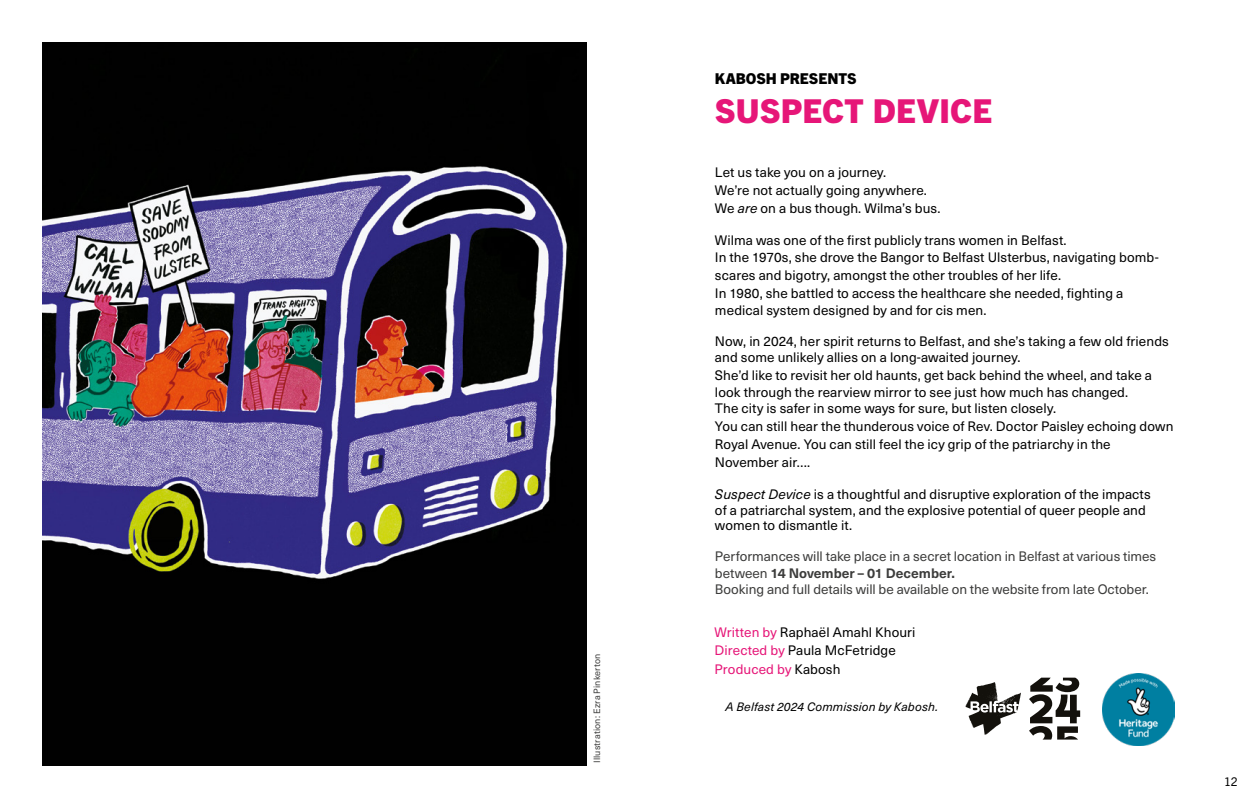
<style>
.page{position:relative;width:1259px;height:808px;background:#fff}
.page>*{position:absolute;margin:0;border:0;box-sizing:border-box;transform-origin:0 0}
.t1{font:800 33px "Trade Gothic Next LT Pro";letter-spacing:.005em;color:#e61678}
.t2{font:800 15px "Trade Gothic Next LT Pro";letter-spacing:-.005em;color:#000}
.t3{font:13.5px/17.9px "Neue Haas Unica W1 G";letter-spacing:.005em;color:#000}
.t4{font:13.5px/16.2px "Neue Haas Unica W1 G";letter-spacing:-.005em;color:#3c3c3b}
.t5{font:italic 12px "Neue Haas Unica W1 G";letter-spacing:.015em;color:#000}
.t6{font:12px "Trade Gothic Next LT Pro";color:#000}
.t7{font:9px "Neue Haas Unica W1 G";letter-spacing:.015em;color:#3c3c3b}
.s1{font-style:italic}
.s2{font-weight:700}
.s3{color:#e61678}
</style>
<div class="page">
<img style="left:43px;top:43px;width:544px;height:722px">
<svg style="left:1029px;top:678px;width:51px;height:61px"></svg>
<svg style="left:965px;top:682px;width:56px;height:53px"></svg>
<img style="left:1102px;top:673px;width:72px;height:72px">
<p class="t7" style="left:590px;top:763px;width:111px;rotate:-90deg">Illustration: Ezra Pinkerton</p>
<p class="t2" style="left:715px;top:68px;width:143px">KABOSH PRESENTS</p>
<h1 class="t1" style="left:715px;top:88px;width:279px">SUSPECT DEVICE</h1>
<p class="t3" style="left:715px;top:162px;width:227px">Let us take you on a journey.<br>We’re not actually going anywhere.<br>We <span class="s1">are</span> on a bus though. Wilma’s bus.</p>
<p class="t3" style="left:715px;top:230px;width:445px">Wilma was one of the first publicly trans women in Belfast.<br>In the 1970s, she drove the Bangor to Belfast Ulsterbus, navigating bomb&shy;scares and bigotry, amongst the other troubles of her life.<br>In 1980, she battled to access the healthcare she needed, fighting a medical system designed by and for cis men.</p>
<p class="t3" style="left:715px;top:332px;width:455px;line-height:15.8px">Now, in 2024, her spirit returns to Belfast, and she’s taking a few old friends and some unlikely allies on a long-awaited journey.</p>
<p class="t3" style="left:715px;top:366px;width:438px;line-height:16.8px">She’d like to revisit her old haunts, get back behind the wheel, and take a look through the rearview mirror to see just how much has changed.<br>The city is safer in some ways for sure, but listen closely.</p>
<p class="t3" style="left:715px;top:417px;width:460px">You can still hear the thunderous voice of Rev. Doctor Paisley echoing down<br>Royal Avenue. You can still feel the icy grip of the patriarchy in the<br>November air….</p>
<p class="t3" style="left:715px;top:485px;width:437px;line-height:15.8px"><span class="s1">Suspect Device</span> is a thoughtful and disruptive exploration of the impacts of a patriarchal system, and the explosive potential of queer people and women to dismantle it.</p>
<p class="t4" style="left:715px;top:548px;width:443px">Performances will take place in a secret location in Belfast at various times between <span class="s2">14 November – 01 December.<br></span>Booking and full details will be available on the website from late October.</p>
<p class="t3" style="left:714px;top:622px;width:202px;line-height:18.5px"><span class="s3">Written by</span> Raphaël Amahl Khouri<br><span class="s3">Directed by</span> Paula McFetridge<br><span class="s3">Produced by</span> Kabosh</p>
<p class="t5" style="left:725px;top:698px;width:214px">A Belfast 2024 Commission by Kabosh.</p>
<p class="t6" style="left:1224px;top:773px;width:15px">12</p>
</div>
